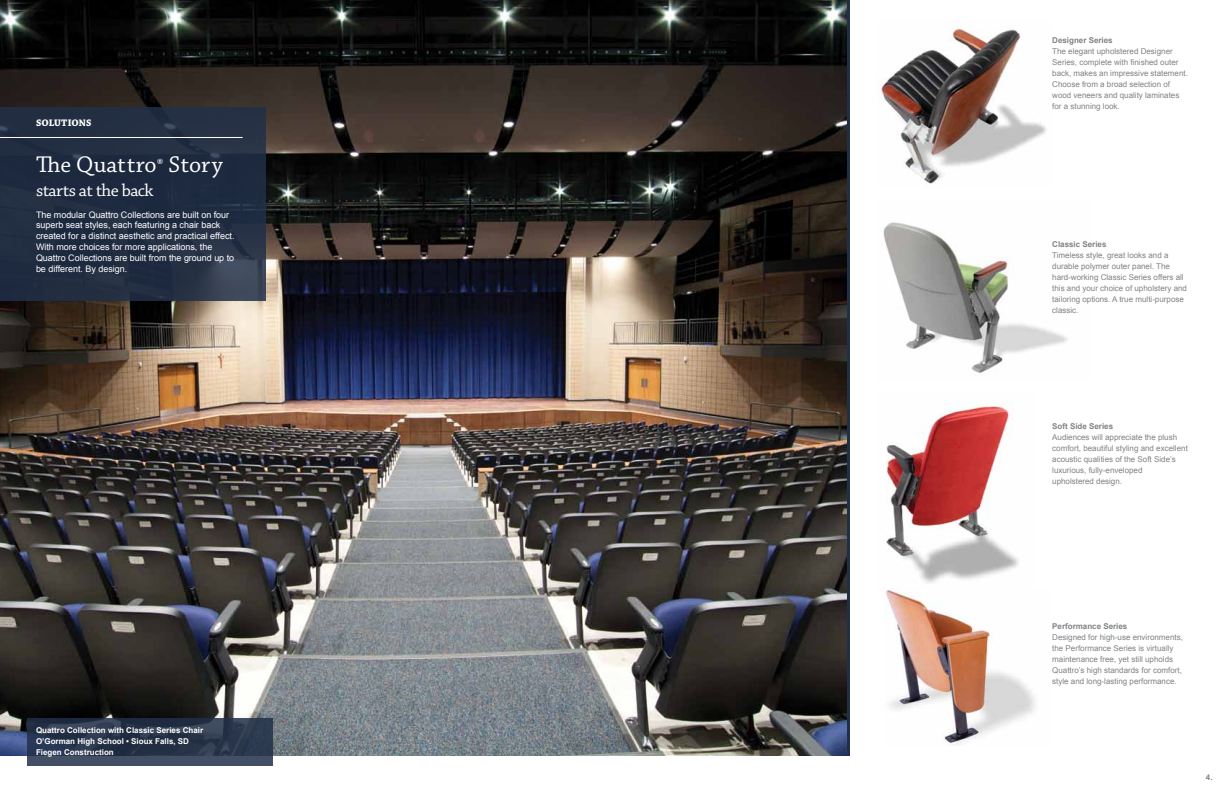
<style>
.page{position:relative;width:1224px;height:792px;background:#fff}
.page>*{position:absolute;margin:0;border:0;box-sizing:border-box;transform-origin:0 0}
.t1{font:24px "Chaparral Pro";letter-spacing:.005em;color:#fff}
.t2{font:18px "Chaparral Pro";letter-spacing:-.03em;color:#fff}
.t3{font:700 10px "Chaparral Pro";letter-spacing:.005em;color:#fff}
.t4{font:9px/10.8px "Arial";letter-spacing:-.005em;color:#fff}
.t5{font:8px/11px "Arial";color:#808285}
.t6{font:700 8px/11px "Arial";color:#fff}
.t7{font:700 8px "Arial";color:#808285}
</style>
<div class="page">
<img style="left:0;top:0;width:847px;height:756px">
<img style="left:879px;top:27px;width:168px;height:157px">
<img style="left:883px;top:222px;width:185px;height:151px">
<img style="left:886px;top:403px;width:133px;height:180px">
<img style="left:884px;top:589px;width:151px;height:156px">
<div style="left:0;top:108px;width:266px;height:193px;background:#222d41"></div>
<hr style="left:0;top:137px;width:243px;height:1px;background:#fff">
<svg style="left:27px;top:718px;width:245px;height:48px;background:#2e3b50"></svg>
<p class="t3" style="left:36px;top:117px;width:57px">SOLUTIONS</p>
<h1 class="t1" style="left:36px;top:151px;width:188px">The Quattro<sup>®</sup> Story</h1>
<h2 class="t2" style="left:36px;top:180px;width:119px">starts at the back</h2>
<p class="t4" style="left:36px;top:209px;width:200px">The modular Quattro Collections are built on four superb seat styles, each featuring a chair back created for a distinct aesthetic and practical effect.<br>With more choices for more applications, the Quattro Collections are built from the ground up to be different. By design.</p>
<p class="t6" style="left:36px;top:725px;width:169px">Quattro Collection with Classic Series Chair<br>O’Gorman High School • Sioux Falls, SD<br>Fiegen Construction</p>
<p class="t7" style="left:1052px;top:35px;width:62px">Designer Series</p>
<p class="t5" style="left:1052px;top:46px;width:137px">The elegant upholstered Designer<br>Series, complete with finished outer back, makes an impressive statement.<br>Choose from a broad selection of wood veneers and quality laminates for a stunning look.</p>
<p class="t7" style="left:1052px;top:239px;width:56px">Classic Series</p>
<p class="t5" style="left:1052px;top:250px;width:136px">Timeless style, great looks and a durable polymer outer panel. The hard-working Classic Series offers all this and your choice of upholstery and tailoring options. A true multi-purpose classic.</p>
<p class="t7" style="left:1052px;top:421px;width:62px">Soft Side Series</p>
<p class="t5" style="left:1052px;top:432px;width:137px">Audiences will appreciate the plush comfort, beautiful styling and excellent acoustic qualities of the Soft Side’s luxurious, fully-enveloped<br>upholstered design.</p>
<p class="t7" style="left:1052px;top:621px;width:77px">Performance Series</p>
<p class="t5" style="left:1052px;top:632px;width:132px">Designed for high-use environments, the Performance Series is virtually maintenance free, yet still upholds Quattro’s high standards for comfort, style and long-lasting performance.</p>
<p class="t7" style="left:1206px;top:772px;width:8px">4.</p>
</div>
